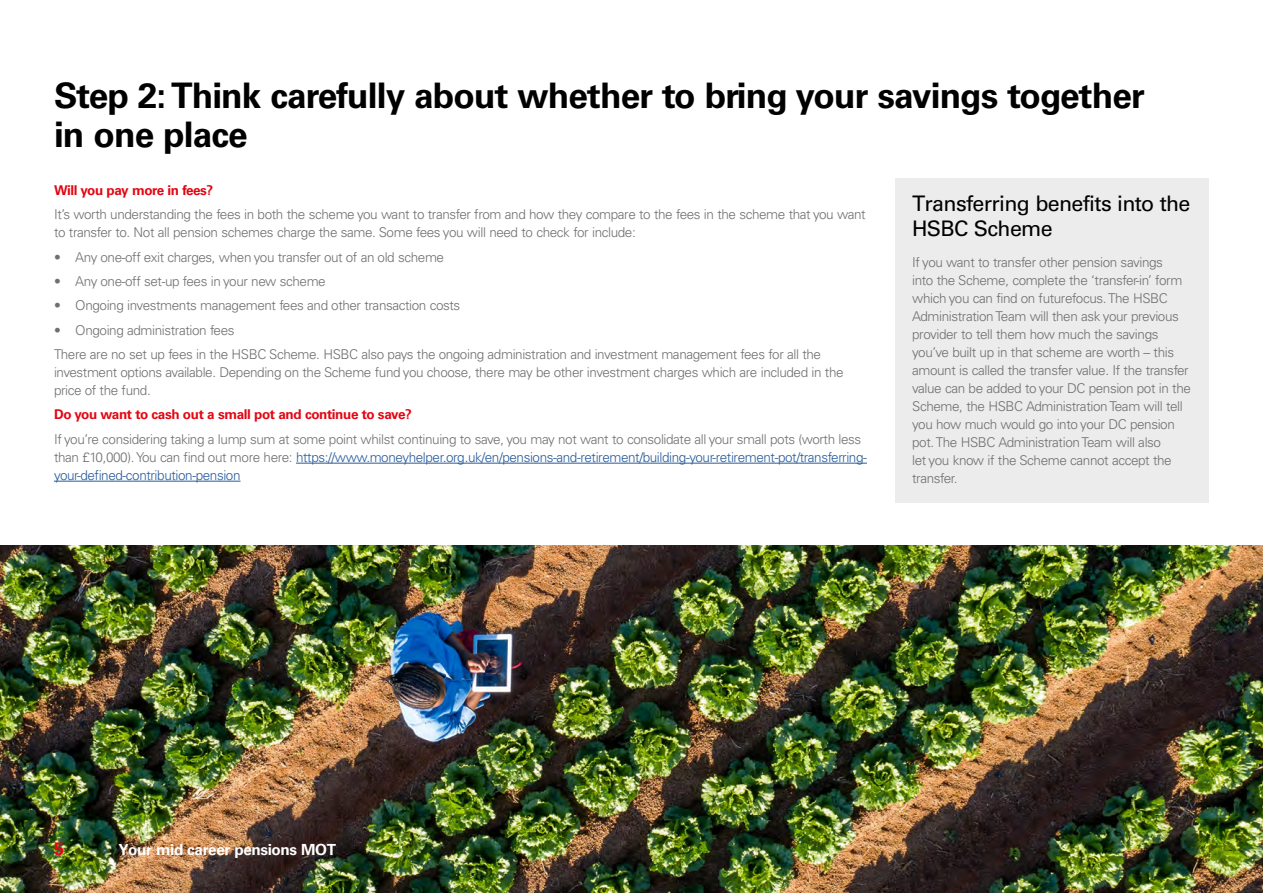
<style>
.page{position:relative;width:1263px;height:893px;background:#fff}
.page>*{position:absolute;margin:0;border:0;box-sizing:border-box;transform-origin:0 0}
.t1{font:700 35.25px/39px "Univers LT Pro 65";letter-spacing:-.025em;color:#000}
.t2{font:21.45px/24.5px "Univers LT Pro 55 Roman";letter-spacing:-.03em;color:#000}
.t3{font:700 18px "Univers LT Pro 65";color:#e30613}
.t4{font:700 15.3px "Univers LT Pro 65";letter-spacing:-.025em;color:#fff}
.t5{font:300 13.5px/18px "Univers LT Pro 45";letter-spacing:-.03em;color:#706f6f}
.t6{font:700 13.5px "Univers LT Pro 65";letter-spacing:-.03em;color:#e30613}
.s1{color:#275b9b}
</style>
<div class="page">
<img style="left:0;top:546px;width:1263px;height:347px">
<hr style="left:296px;top:463px;width:571px;height:1px;background:#275b9b">
<hr style="left:54px;top:481px;width:187px;height:1px;background:#275b9b">
<div style="left:895px;top:179px;width:314px;height:324px;background:#ececec"></div>
<h1 class="t1" style="left:54px;top:77px;width:1092px">Step 2: Think carefully about whether to bring your savings together in one place</h1>
<p class="t6" style="left:54px;top:182px;width:161px">Will you pay more in fees?</p>
<p class="t5" style="left:54px;top:205px;width:813px">It’s worth understanding the fees in both the scheme you want to transfer from and how they compare to the fees in the scheme that you want to transfer to. Not all pension schemes charge the same. Some fees you will need to check for include:</p>
<p class="t5" style="left:54px;top:248px;width:392px">• Any one-off exit charges, when you transfer out of an old scheme</p>
<p class="t5" style="left:54px;top:272px;width:273px">• Any one-off set-up fees in your new scheme</p>
<p class="t5" style="left:54px;top:296px;width:408px">• Ongoing investments management fees and other transaction costs</p>
<p class="t5" style="left:54px;top:318px;width:769px;line-height:24.5px">• Ongoing administration fees<br>There are no set up fees in the HSBC Scheme. HSBC also pays the ongoing administration and investment management fees for all the</p>
<p class="t5" style="left:54px;top:363px;width:791px">investment options available. Depending on the Scheme fund you choose, there may be other investment charges which are included in the price of the fund.</p>
<p class="t6" style="left:54px;top:407px;width:359px">Do you want to cash out a small pot and continue to save?</p>
<p class="t5" style="left:54px;top:430px;width:814px">If you’re considering taking a lump sum at some point whilst continuing to save, you may not want to consolidate all your small pots (worth less than £10,000). You can find out more here: <span class="s1">https://www.moneyhelper.org.uk/en/pensions-and-retirement/building-your-retirement-pot/transferring&shy;your-defined-contribution-pension</span></p>
<h2 class="t2" style="left:912px;top:191px;width:280px">Transferring benefits into the<br>HSBC Scheme</h2>
<p class="t5" style="left:912px;top:253px;width:280px">If you want to transfer other pension savings<br>into the Scheme, complete the ‘transfer-in’ form which you can find on futurefocus. The HSBC Administration Team will then ask your previous provider to tell them how much the savings you’ve built up in that scheme are worth – this amount is called the transfer value. If the transfer value can be added to your DC pension pot in the Scheme, the HSBC Administration Team will tell you how much would go into your DC pension pot. The HSBC Administration Team will also<br>let you know if the Scheme cannot accept the transfer.</p>
<h3 class="t3" style="left:54px;top:838px;width:12px">5</h3>
<p class="t4" style="left:118px;top:840px;width:219px">Your mid career pensions MOT</p>
</div>
